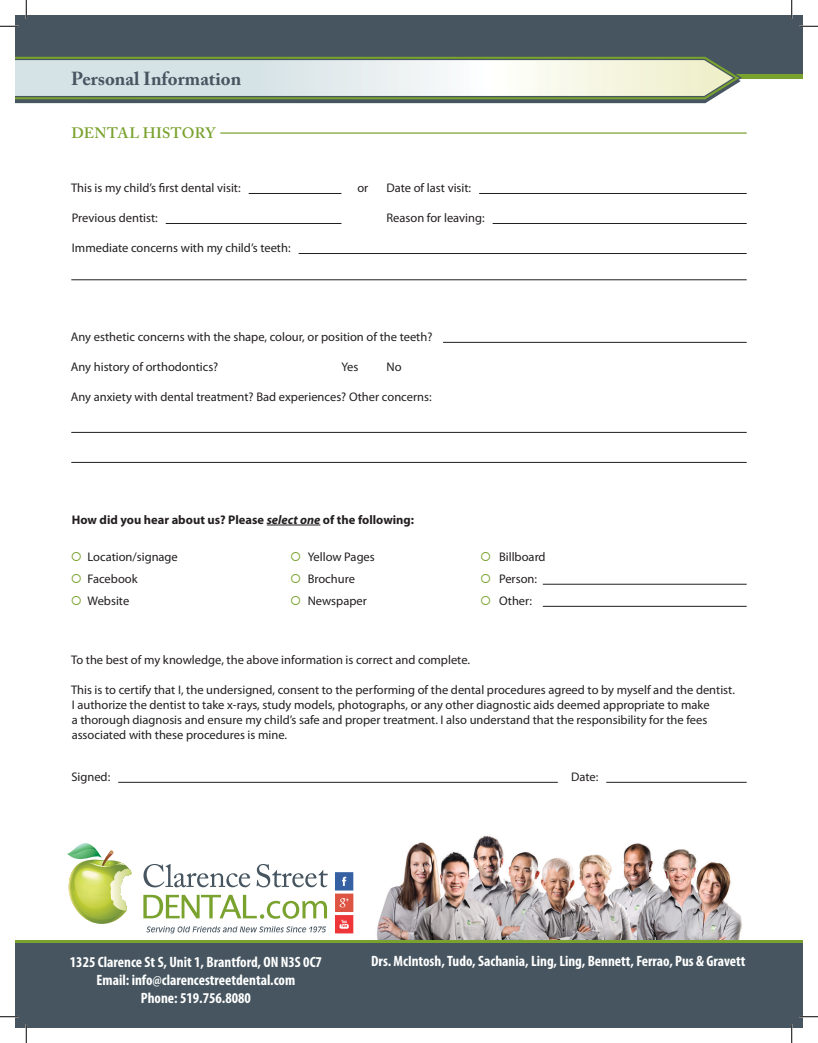
<style>
.page{position:relative;width:818px;height:1043px;background:#fff}
.page>*{position:absolute;margin:0;border:0;box-sizing:border-box;transform-origin:0 0}
.t1{font:700 18.75px "Adobe Caslon Pro";color:#465560}
.t2{font:700 condensed 15px "Myriad Pro";color:#fff}
.t3{font:600 15px "Adobe Caslon Pro";letter-spacing:.02em;color:#79a22e}
.t4{font:12.5px/15px "Myriad Pro";color:#231f20}
.t5{font:700 12.5px "Myriad Pro";color:#231f20}
.s1{font-style:italic}
.s2{color:#79a22e}
</style>
<div class="page">
<div style="left:15px;top:15px;width:787px;height:59px;background:#465560"></div>
<svg style="left:15px;top:101px;width:694px;height:2px"></svg>
<svg style="left:15px;top:56px;width:728px;height:45px;background:#c8d3c6"></svg>
<img style="left:377px;top:836px;width:365px;height:104px">
<div style="left:15px;top:940px;width:787px;height:75px;background:#79a22e"></div>
<div style="left:15px;top:943px;width:787px;height:85px;background:#465560"></div>
<svg style="left:146px;top:926px;width:180px;height:7px"></svg>
<svg style="left:67px;top:843px;width:64px;height:80px"></svg>
<svg style="left:143px;top:864px;width:107px;height:23px"></svg>
<svg style="left:256px;top:864px;width:72px;height:23px"></svg>
<svg style="left:143px;top:894px;width:184px;height:24px"></svg>
<svg style="left:335px;top:872px;width:18px;height:61px"></svg>
<hr style="left:249px;top:193px;width:92px;height:1px;background:#231f20">
<hr style="left:479px;top:193px;width:267px;height:1px;background:#231f20">
<hr style="left:166px;top:223px;width:175px;height:1px;background:#231f20">
<hr style="left:492px;top:223px;width:254px;height:1px;background:#231f20">
<hr style="left:298px;top:253px;width:448px;height:1px;background:#231f20">
<hr style="left:71px;top:279px;width:675px;height:1px;background:#231f20">
<hr style="left:443px;top:342px;width:303px;height:1px;background:#231f20">
<hr style="left:71px;top:432px;width:675px;height:1px;background:#231f20">
<hr style="left:71px;top:462px;width:675px;height:1px;background:#231f20">
<hr style="left:267px;top:524px;width:53px;height:1px;background:#231f20">
<hr style="left:542px;top:584px;width:204px;height:1px;background:#231f20">
<hr style="left:542px;top:606px;width:204px;height:1px;background:#231f20">
<hr style="left:118px;top:782px;width:439px;height:1px;background:#231f20">
<hr style="left:606px;top:782px;width:140px;height:1px;background:#231f20">
<hr style="left:220px;top:132px;width:526px;height:2px;background:#79a22e">
<svg style="left:0;top:25px;width:19px;height:2px"></svg>
<svg style="left:799px;top:25px;width:19px;height:2px"></svg>
<svg style="left:0;top:1016px;width:19px;height:1px"></svg>
<svg style="left:799px;top:1015px;width:19px;height:2px"></svg>
<svg style="left:25px;top:0;width:2px;height:19px"></svg>
<svg style="left:25px;top:1024px;width:2px;height:18px"></svg>
<svg style="left:791px;top:0;width:1px;height:19px"></svg>
<svg style="left:791px;top:1024px;width:1px;height:18px"></svg>
<p class="t1" style="left:71px;top:67px;width:171px">Personal Information</p>
<p class="t3" style="left:71px;top:124px;width:146px">DENTAL HISTORY</p>
<p class="t4" style="left:71px;top:180px;width:171px">This is my child’s first dental visit:</p>
<p class="t4" style="left:357px;top:180px;width:12px">or</p>
<p class="t4" style="left:386px;top:180px;width:86px">Date of last visit:</p>
<p class="t4" style="left:72px;top:210px;width:87px">Previous dentist:</p>
<p class="t4" style="left:386px;top:210px;width:100px">Reason for leaving:</p>
<p class="t4" style="left:72px;top:240px;width:220px">Immediate concerns with my child’s teeth:</p>
<p class="t4" style="left:71px;top:329px;width:363px">Any esthetic concerns with the shape, colour, or position of the teeth?</p>
<p class="t4" style="left:71px;top:359px;width:149px">Any history of orthodontics?</p>
<p class="t4" style="left:341px;top:359px;width:19px">Yes</p>
<p class="t4" style="left:386px;top:359px;width:17px">No</p>
<p class="t4" style="left:71px;top:389px;width:362px">Any anxiety with dental treatment? Bad experiences? Other concerns:</p>
<p class="t5" style="left:72px;top:511px;width:344px">How did you hear about us? Please <span class="s1">select one</span> of the following:</p>
<p class="t4" style="left:71px;top:549px;width:109px"><span class="s2">○</span> Location/signage</p>
<p class="t4" style="left:290px;top:549px;width:86px"><span class="s2">○</span> Yellow Pages</p>
<p class="t4" style="left:480px;top:549px;width:67px"><span class="s2">○</span> Billboard</p>
<p class="t4" style="left:71px;top:571px;width:68px"><span class="s2">○</span> Facebook</p>
<p class="t4" style="left:290px;top:571px;width:66px"><span class="s2">○</span> Brochure</p>
<p class="t4" style="left:480px;top:571px;width:58px"><span class="s2">○</span> Person:</p>
<p class="t4" style="left:71px;top:593px;width:60px"><span class="s2">○</span> Website</p>
<p class="t4" style="left:290px;top:593px;width:78px"><span class="s2">○</span> Newspaper</p>
<p class="t4" style="left:480px;top:593px;width:53px"><span class="s2">○</span> Other:</p>
<p class="t4" style="left:71px;top:652px;width:400px">To the best of my knowledge, the above information is correct and complete.</p>
<p class="t4" style="left:71px;top:682px;width:665px">This is to certify that I, the undersigned, consent to the performing of the dental procedures agreed to by myself and the dentist.<br>I authorize the dentist to take x-rays, study models, photographs, or any other diagnostic aids deemed appropriate to make<br>a thorough diagnosis and ensure my child’s safe and proper treatment. I also understand that the responsibility for the fees associated with these procedures is mine.</p>
<p class="t4" style="left:71px;top:769px;width:40px">Signed:</p>
<p class="t4" style="left:571px;top:769px;width:29px">Date:</p>
<p class="t2" style="left:70px;top:952px;width:253px">1325 Clarence St S, Unit 1, Brantford, ON N3S 0C7</p>
<p class="t2" style="left:97px;top:970px;width:200px">Email: info@clarencestreetdental.com</p>
<p class="t2" style="left:141px;top:988px;width:112px">Phone: 519.756.8080</p>
<p class="t2" style="left:371px;top:952px;width:376px">Drs. McIntosh, Tudo, Sachania, Ling, Ling, Bennett, Ferrao, Pus &amp; Gravett</p>
</div>
